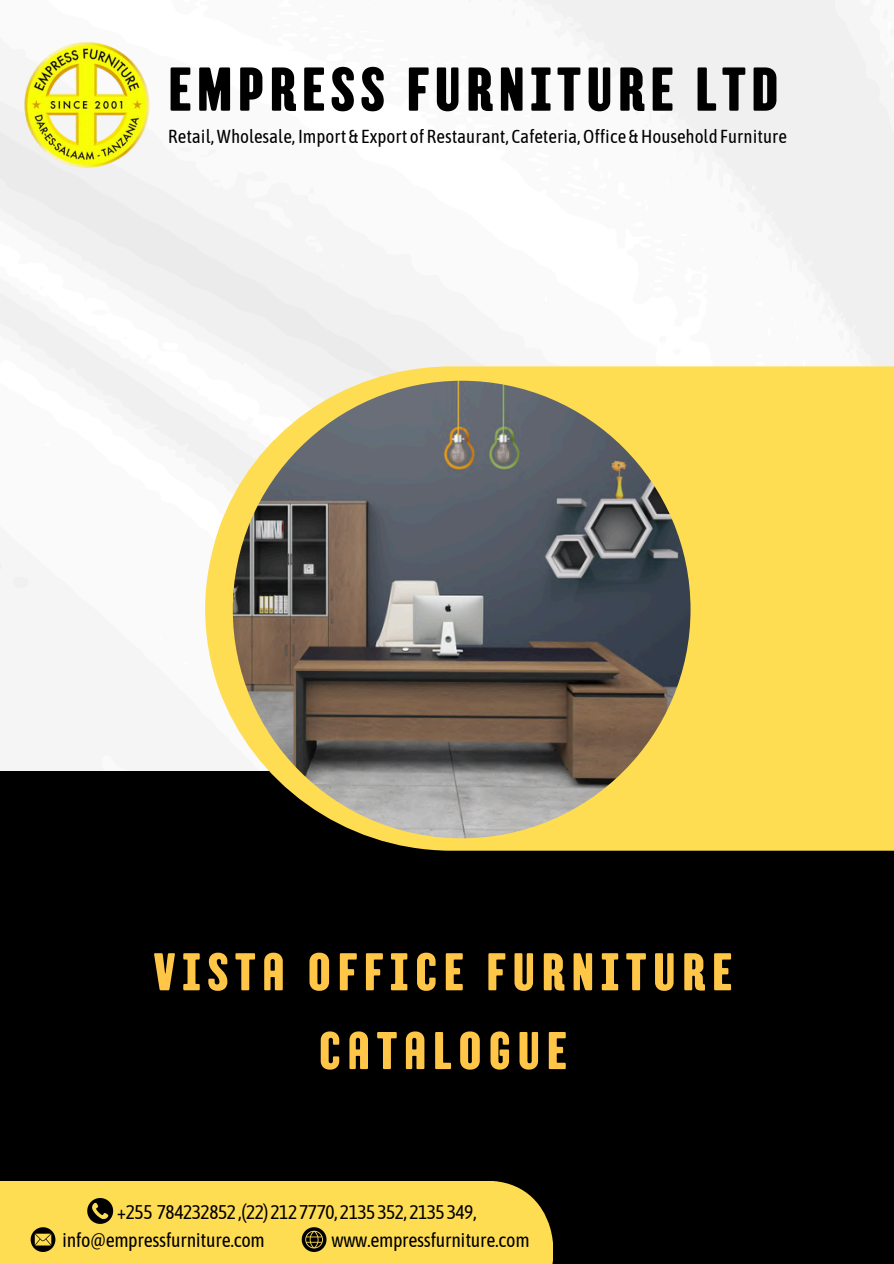
<style>
.page{position:relative;width:894px;height:1264px;background:#fff}
.page>*{position:absolute;margin:0;border:0;box-sizing:border-box;transform-origin:0 0}
.t1{font:61.8px "TT Berlinerins Grotesk";letter-spacing:.085em;color:#000}
.t2{font:52.95px/78.8px "TT Berlinerins Grotesk";letter-spacing:.12em;color:#ffc648;text-align:center}
.t3{font:19.8px/27.6px "Asap Condensed";letter-spacing:-.015em;color:#000}
.t4{font:18.75px "Asap Condensed";color:#000}
</style>
<div class="page">
<div style="left:0;top:771px;width:893px;height:492px;background:#000"></div>
<svg style="left:205px;top:366px;width:688px;height:484px;fill:#ffdd52"></svg>
<div style="left:0;top:1180px;width:553px;height:83px;background:#ffdd52"></div>
<img style="left:24px;top:41px;width:127px;height:128px">
<svg style="left:87px;top:1198px;width:26px;height:25px"></svg>
<svg style="left:301px;top:1227px;width:25px;height:24px"></svg>
<svg style="left:31px;top:1227px;width:24px;height:24px"></svg>
<img style="left:233px;top:381px;width:457px;height:457px;border-radius:50%">
<p class="t1" style="left:168px;top:51px;width:612px">EMPRESS FURNITURE LTD</p>
<h2 class="t4" style="left:168px;top:126px;width:620px">Retail,Wholesale, Import &amp; Export of Restaurant, Cafeteria,Office &amp;Household Furniture</h2>
<p class="t2" style="left:153px;top:931px;width:580px">VISTA OFFICE FURNITURE<br>CATALOGUE</p>
<p class="t3" style="left:62px;top:1197px;width:416px;text-indent:55px">+255 784232852,(22)2127770,2135352,2135349, info@empressfurniture.com</p>
<p class="t3" style="left:331px;top:1225px;width:199px">www.empressfurniture.com</p>
</div>
